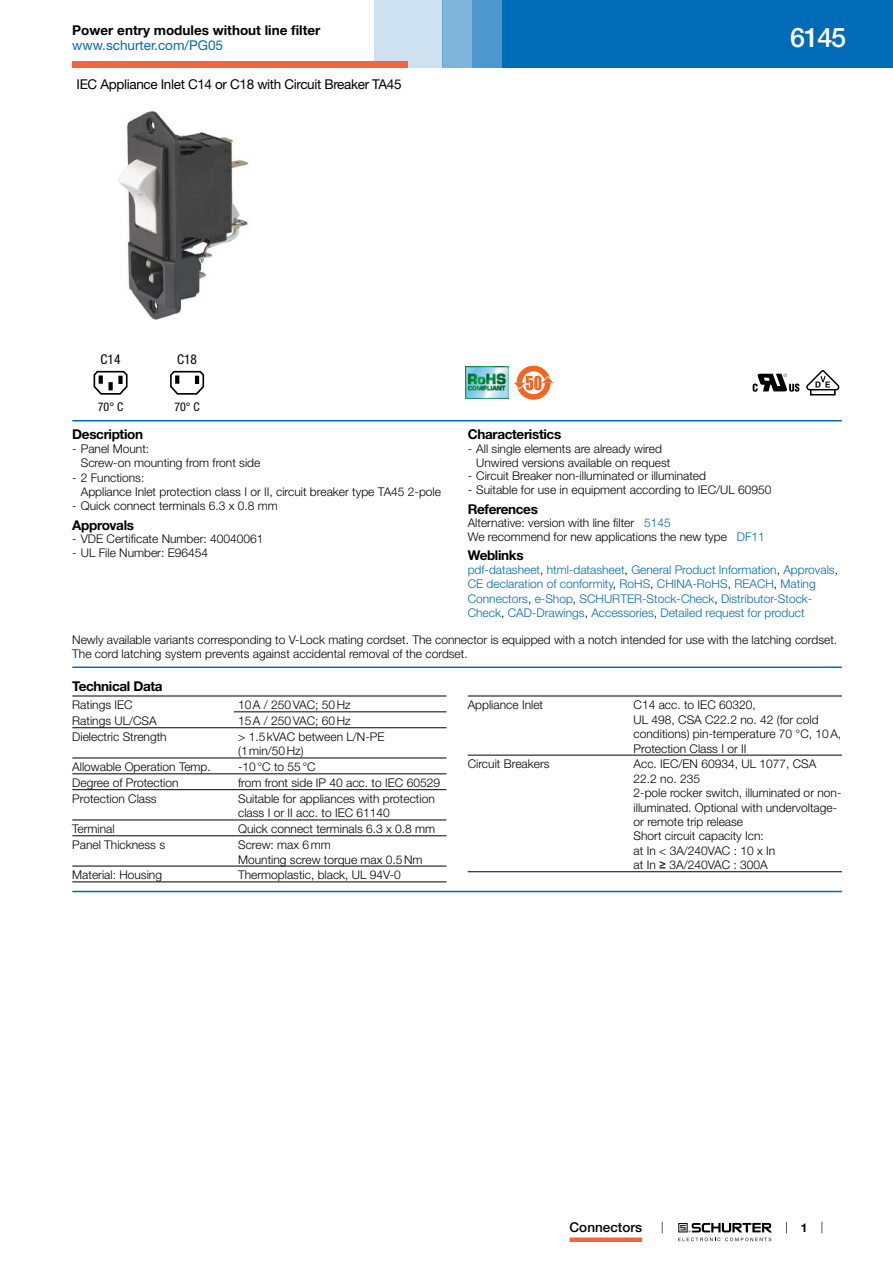
<style>
.page{position:relative;width:893px;height:1263px;background:#fff}
.page>*{position:absolute;margin:0;border:0;box-sizing:border-box;transform-origin:0 0}
.t1{font:500 27px "Helvetica Neue LT";color:#fff}
.t2{font:700 13.5px "Helvetica Neue LT";letter-spacing:-.025em;color:#000}
.t3{font:13.5px "Helvetica Neue LT";letter-spacing:-.025em;color:#000}
.t4{font:700 13.5px "Helvetica Neue LT";color:#000}
.t5{font:13.5px "Helvetica Neue LT";color:#006bb6}
.t6{font:500 13.5px "Helvetica Neue LT";color:#000}
.t7{font:condensed 13.5px "Helvetica Neue LT";color:#000}
.t8{font:300 12px/14.4px "Helvetica Neue LT";color:#000}
.t9{font:300 12px/14.4px "Helvetica Neue LT";color:#006bb6}
.t10{font:condensed 12px "Helvetica Neue LT";color:#000}
.t11{font:700 12px "Helvetica Neue LT";color:#000}
.s1{color:#006bb6}
.s2{color:#000}
.s3{font-family:"Arial Unicode MS";font-weight:400}
</style>
<div class="page">
<svg style="left:678px;top:1223px;width:94px;height:18px"></svg>
<div style="left:502px;top:0;width:391px;height:68px;background:#006bb6"></div>
<div style="left:442px;top:0;width:30px;height:68px;background:#80b5da"></div>
<div style="left:472px;top:0;width:30px;height:68px;background:#4d97cc"></div>
<div style="left:374px;top:0;width:68px;height:68px;background:#cde1f0"></div>
<div style="left:72px;top:62px;width:336px;height:6px;background:#f26541"></div>
<div style="left:570px;top:1237px;width:72px;height:5px;background:#f26541"></div>
<img style="left:118px;top:111px;width:133px;height:209px">
<img style="left:466px;top:367px;width:42px;height:31px">
<div style="left:517px;top:366px;width:34px;height:34px;background:#f26523;border-radius:50%"></div>
<svg style="left:522px;top:371px;width:23px;height:23px"></svg>
<svg style="left:525px;top:374px;width:17px;height:17px"></svg>
<svg style="left:514px;top:376px;width:40px;height:14px"></svg>
<svg style="left:753px;top:374px;width:46px;height:18px"></svg>
<svg style="left:806px;top:370px;width:33px;height:25px"></svg>
<svg style="left:94px;top:371px;width:34px;height:24px"></svg>
<svg style="left:170px;top:371px;width:34px;height:24px"></svg>
<hr style="left:72px;top:420px;width:770px;height:1px;background:#006bb6">
<hr style="left:72px;top:666px;width:770px;height:2px;background:#006bb6">
<hr style="left:72px;top:696px;width:374px;height:1px;background:#000">
<hr style="left:234px;top:711px;width:212px;height:1px;background:#000">
<hr style="left:72px;top:727px;width:374px;height:1px;background:#000">
<hr style="left:72px;top:758px;width:374px;height:1px;background:#000">
<hr style="left:72px;top:773px;width:374px;height:1px;background:#000">
<hr style="left:72px;top:789px;width:374px;height:1px;background:#000">
<hr style="left:72px;top:819px;width:374px;height:1px;background:#000">
<hr style="left:72px;top:835px;width:374px;height:1px;background:#000">
<hr style="left:72px;top:866px;width:374px;height:1px;background:#000">
<hr style="left:72px;top:881px;width:374px;height:1px;background:#000">
<hr style="left:468px;top:696px;width:374px;height:1px;background:#000">
<hr style="left:468px;top:755px;width:374px;height:1px;background:#000">
<hr style="left:468px;top:871px;width:374px;height:1px;background:#000">
<hr style="left:72px;top:891px;width:770px;height:1px;background:#006bb6">
<p class="t4" style="left:72px;top:22px;width:250px">Power entry modules without line filter</p>
<p class="t5" style="left:72px;top:37px;width:152px">www.schurter.com/PG05</p>
<p class="t3" style="left:77px;top:76px;width:326px">IEC Appliance Inlet C14 or C18 with Circuit Breaker TA45</p>
<p class="t7" style="left:101px;top:351px;width:21px">C14</p>
<p class="t10" style="left:98px;top:400px;width:27px">70° C</p>
<p class="t7" style="left:177px;top:351px;width:21px">C18</p>
<p class="t10" style="left:174px;top:400px;width:27px">70° C</p>
<h1 class="t1" style="left:790px;top:21px;width:57px">6145</h1>
<p class="t2" style="left:72px;top:426px;width:72px">Description</p>
<p class="t8" style="left:81px;top:441px;width:181px;text-indent:-9px">- Panel Mount:<br>Screw-on mounting from front side</p>
<p class="t8" style="left:81px;top:470px;width:362px;text-indent:-9px">- 2 Functions:<br>Appliance Inlet protection class I or II, circuit breaker type TA45 2-pole</p>
<p class="t8" style="left:72px;top:499px;width:207px">- Quick connect terminals 6.3 x 0.8 mm</p>
<p class="t2" style="left:72px;top:517px;width:63px">Approvals</p>
<p class="t8" style="left:72px;top:532px;width:193px">- VDE Certificate Number: 40040061</p>
<p class="t8" style="left:72px;top:545px;width:137px">- UL File Number: E96454</p>
<p class="t2" style="left:468px;top:426px;width:95px">Characteristics</p>
<p class="t8" style="left:476px;top:442px;width:196px;line-height:13.6px;text-indent:-9px">- All single elements are already wired<br>Unwired versions available on request</p>
<p class="t8" style="left:468px;top:469px;width:240px">- Circuit Breaker non-illuminated or illuminated</p>
<p class="t8" style="left:468px;top:482px;width:305px">- Suitable for use in equipment according to IEC/UL 60950</p>
<p class="t2" style="left:468px;top:500px;width:72px">References</p>
<p class="t8" style="left:468px;top:516px;width:299px;line-height:13.6px">Alternative: version with line filter <span class="s1">5145<br></span>We recommend for new applications the new type <span class="s1">DF11</span></p>
<p class="t2" style="left:468px;top:547px;width:57px">Weblinks</p>
<p class="t9" style="left:468px;top:562px;width:372px">pdf-datasheet<span class="s2">,</span> html-datasheet<span class="s2">,</span> General Product Information<span class="s2">,</span> Approvals<span class="s2">, </span>CE declaration of conformity<span class="s2">,</span> RoHS<span class="s2">,</span> CHINA-RoHS<span class="s2">,</span> REACH<span class="s2">,</span> Mating Connectors<span class="s2">,</span> e-Shop<span class="s2">,</span> SCHURTER-Stock-Check<span class="s2">,</span> Distributor-Stock-Check<span class="s2">,</span> CAD-Drawings<span class="s2">,</span> Accessories<span class="s2">,</span> Detailed request for product</p>
<p class="t8" style="left:72px;top:632px;width:766px">Newly available variants corresponding to V-Lock mating cordset. The connector is equipped with a notch intended for use with the latching cordset.<br>The cord latching system prevents against accidental removal of the cordset.</p>
<p class="t2" style="left:72px;top:678px;width:92px">Technical Data</p>
<p class="t8" style="left:72px;top:698px;width:62px">Ratings IEC</p>
<p class="t8" style="left:238px;top:698px;width:114px">10A / 250VAC; 50Hz</p>
<p class="t8" style="left:72px;top:713px;width:86px">Ratings UL/CSA</p>
<p class="t8" style="left:238px;top:713px;width:114px">15A / 250VAC; 60Hz</p>
<p class="t8" style="left:72px;top:729px;width:96px">Dielectric Strength</p>
<p class="t8" style="left:238px;top:729px;width:148px">&gt; 1.5kVAC between L/N-PE (1min/50Hz)</p>
<p class="t8" style="left:72px;top:759px;width:140px">Allowable Operation Temp.</p>
<p class="t8" style="left:238px;top:759px;width:79px">-10°C to 55°C</p>
<p class="t8" style="left:72px;top:775px;width:108px">Degree of Protection</p>
<p class="t8" style="left:238px;top:775px;width:203px">from front side IP 40 acc. to IEC 60529</p>
<p class="t8" style="left:72px;top:791px;width:86px">Protection Class</p>
<p class="t8" style="left:238px;top:791px;width:198px">Suitable for appliances with protection class I or II acc. to IEC 61140</p>
<p class="t8" style="left:72px;top:821px;width:44px">Terminal</p>
<p class="t8" style="left:238px;top:821px;width:199px">Quick connect terminals 6.3 x 0.8 mm</p>
<p class="t8" style="left:72px;top:837px;width:94px">Panel Thickness s</p>
<p class="t8" style="left:238px;top:837px;width:186px">Screw: max 6mm<br>Mounting screw torque max 0.5Nm</p>
<p class="t8" style="left:72px;top:868px;width:91px">Material: Housing</p>
<p class="t8" style="left:238px;top:868px;width:164px">Thermoplastic, black, UL 94V-0</p>
<p class="t8" style="left:468px;top:698px;width:77px">Appliance Inlet</p>
<p class="t8" style="left:634px;top:698px;width:209px">C14 acc. to IEC 60320,<br>UL 498, CSA C22.2 no. 42 (for cold conditions) pin-temperature 70 °C, 10A,<br>Protection Class I or II</p>
<p class="t8" style="left:468px;top:757px;width:83px">Circuit Breakers</p>
<p class="t8" style="left:634px;top:757px;width:209px">Acc. IEC/EN 60934, UL 1077, CSA<br>22.2 no. 235<br>2-pole rocker switch, illuminated or non&shy;illuminated. Optional with undervoltage&shy;or remote trip release<br>Short circuit capacity Icn:<br>at In &lt; 3A/240VAC : 10 x In<br>at In <span class="s3">≥</span> 3A/240VAC : 300A</p>
<p class="t6" style="left:570px;top:1219px;width:74px">Connectors</p>
<p class="t11" style="left:801px;top:1220px;width:8px">1</p>
</div>
